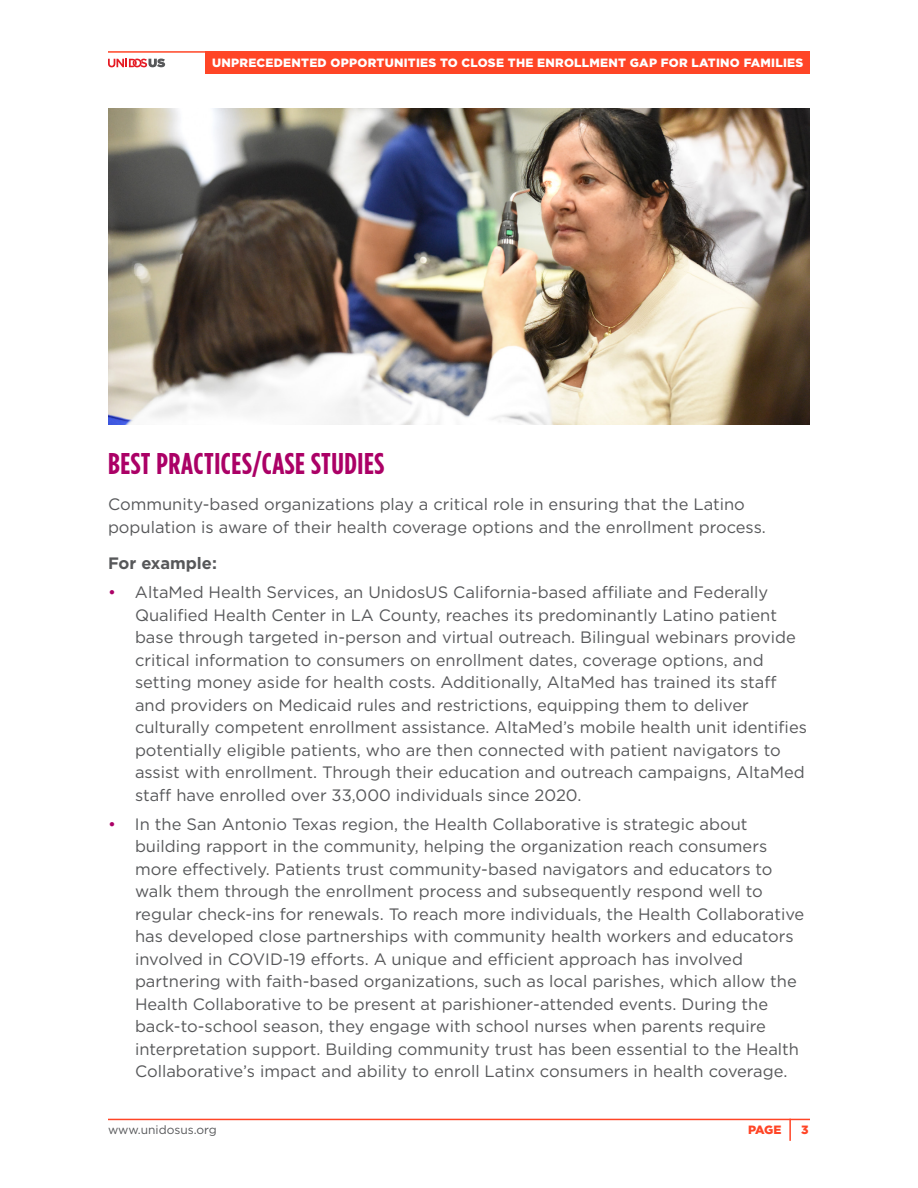
<style>
.page{position:relative;width:918px;height:1188px;background:#fff}
.page>*{position:absolute;margin:0;border:0;box-sizing:border-box;transform-origin:0 0}
.paragraph{font:700 30px "Gotham Condensed";letter-spacing:.02em;color:#ab0066}
.List_Bullet{font:16.5px/22.5px "Gotham";color:#57585a}
.paragraph-2{font:16.5px/22.5px "Gotham";color:#57585a}
.paragraph-3{font:700 16.5px "Gotham";color:#57585a}
.t1{font:900 12px "Gotham";letter-spacing:.02em;color:#fff}
.t2{font:12px "Gotham";color:#57585a}
.t3{font:900 12px "Gotham";color:#ff4526}
.s1{color:#ab0066}
</style>
<div class="page">
<div style="left:205px;top:51px;width:605px;height:22px;background:#ff4526"></div>
<hr style="left:789px;top:1119px;width:2px;height:22px;background:#ff4526">
<hr style="left:108px;top:51px;width:702px;height:2px;background:#ff4526">
<hr style="left:108px;top:1119px;width:702px;height:1px;background:#ff4526">
<svg style="left:108px;top:59px;width:57px;height:8px"></svg>
<img style="left:108px;top:108px;width:702px;height:316px">
<p class="t1" style="left:212px;top:54px;width:593px">UNPRECEDENTED OPPORTUNITIES TO CLOSE THE ENROLLMENT GAP FOR LATINO FAMILIES</p>
<p class="paragraph" style="left:108px;top:446px;width:278px">BEST PRACTICES/CASE STUDIES</p>
<p class="paragraph-2" style="left:108px;top:493px;width:659px">Community-based organizations play a critical role in ensuring that the Latino population is aware of their health coverage options and the enrollment process.</p>
<p class="paragraph-3" style="left:108px;top:552px;width:110px">For example:</p>
<p class="List_Bullet" style="left:135px;top:581px;width:674px;text-indent:-27px"><span class="s1">•</span> AltaMed Health Services, an UnidosUS California-based affiliate and Federally Qualified Health Center in LA County, reaches its predominantly Latino patient base through targeted in-person and virtual outreach. Bilingual webinars provide critical information to consumers on enrollment dates, coverage options, and setting money aside for health costs. Additionally, AltaMed has trained its staff and providers on Medicaid rules and restrictions, equipping them to deliver culturally competent enrollment assistance. AltaMed’s mobile health unit identifies potentially eligible patients, who are then connected with patient navigators to assist with enrollment. Through their education and outreach campaigns, AltaMed staff have enrolled over 33,000 individuals since 2020.</p>
<p class="List_Bullet" style="left:135px;top:812px;width:671px;text-indent:-27px"><span class="s1">•</span> In the San Antonio Texas region, the Health Collaborative is strategic about building rapport in the community, helping the organization reach consumers more effectively. Patients trust community-based navigators and educators to walk them through the enrollment process and subsequently respond well to regular check-ins for renewals. To reach more individuals, the Health Collaborative has developed close partnerships with community health workers and educators involved in COVID-19 efforts. A unique and efficient approach has involved partnering with faith-based organizations, such as local parishes, which allow the Health Collaborative to be present at parishioner-attended events. During the back-to-school season, they engage with school nurses when parents require interpretation support. Building community trust has been essential to the Health Collaborative’s impact and ability to enroll Latinx consumers in health coverage.</p>
<p class="t2" style="left:108px;top:1122px;width:110px">www.unidosus.org</p>
<p class="t3" style="left:748px;top:1122px;width:35px">PAGE</p>
<p class="t3" style="left:801px;top:1122px;width:9px">3</p>
</div>
